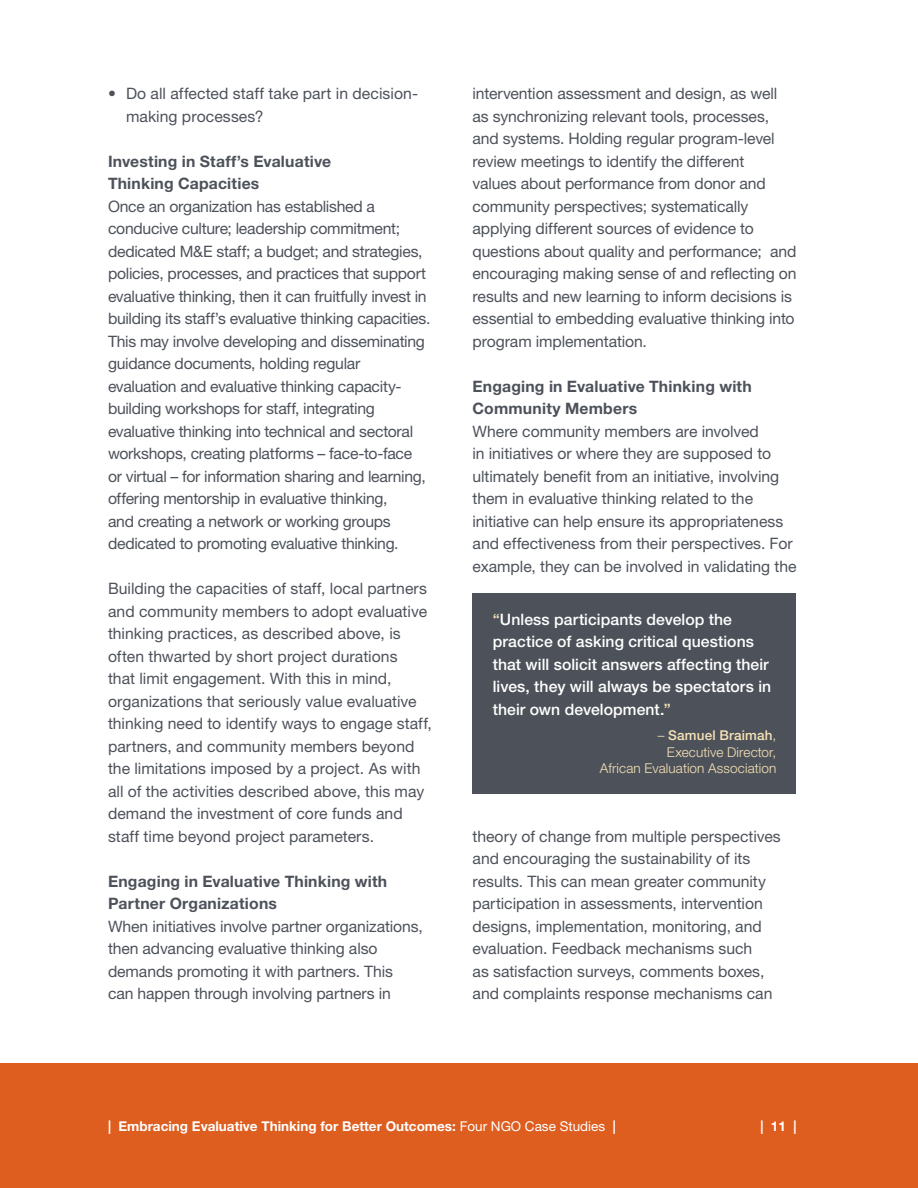
<style>
.page{position:relative;width:918px;height:1188px;background:#fff}
.page>*{position:absolute;margin:0;border:0;box-sizing:border-box;transform-origin:0 0}
.t1{font:15.75px/22.5px "Helvetica Neue LT Std";letter-spacing:-.005em;color:#4d525a}
.t2{font:500 15.75px/22.5px "Helvetica Neue LT Std";letter-spacing:.005em;color:#fff}
.t3{font:700 15.75px/22.5px "Helvetica Neue LT Std";letter-spacing:.015em;color:#4d525a}
.t4{font:700 13.5px "Helvetica Neue LT Std";color:#fff}
.t5{font:300 13.5px/16.5px "Helvetica Neue LT Std";letter-spacing:.01em;color:#f7e3b6;text-align:right}
.s1{color:#f7e3b6}
.s2{font-weight:500}
.s3{font-weight:400}
</style>
<div class="page">
<div style="left:0;top:1064px;width:918px;height:124px;background:#de5e20"></div>
<div style="left:472px;top:593px;width:324px;height:201px;background:#4d525a"></div>
<p class="t1" style="left:126px;top:82px;width:294px;text-indent:-18px">• Do all affected staff take part in decision&shy;making processes?</p>
<p class="t3" style="left:108px;top:149px;width:225px">Investing in Staff’s Evaluative<br>Thinking Capacities</p>
<p class="t1" style="left:108px;top:194px;width:324px">Once an organization has established a conducive culture; leadership commitment; dedicated M&amp;E staff; a budget; and strategies, policies, processes, and practices that support evaluative thinking, then it can fruitfully invest in building its staff’s evaluative thinking capacities.<br>This may involve developing and disseminating guidance documents, holding regular evaluation and evaluative thinking capacity&shy;building workshops for staff, integrating evaluative thinking into technical and sectoral workshops, creating platforms – face-to-face<br>or virtual – for information sharing and learning, offering mentorship in evaluative thinking,<br>and creating a network or working groups dedicated to promoting evaluative thinking.</p>
<p class="t1" style="left:108px;top:577px;width:325px">Building the capacities of staff, local partners and community members to adopt evaluative thinking practices, as described above, is often thwarted by short project durations<br>that limit engagement. With this in mind, organizations that seriously value evaluative thinking need to identify ways to engage staff, partners, and community members beyond the limitations imposed by a project. As with all of the activities described above, this may demand the investment of core funds and staff time beyond project parameters.</p>
<p class="t3" style="left:108px;top:869px;width:281px">Engaging in Evaluative Thinking with<br>Partner Organizations</p>
<p class="t1" style="left:108px;top:915px;width:316px">When initiatives involve partner organizations, then advancing evaluative thinking also demands promoting it with partners. This<br>can happen through involving partners in</p>
<p class="t1" style="left:473px;top:82px;width:325px">intervention assessment and design, as well as synchronizing relevant tools, processes, and systems. Holding regular program-level review meetings to identify the different<br>values about performance from donor and community perspectives; systematically applying different sources of evidence to questions about quality and performance; and encouraging making sense of and reflecting on results and new learning to inform decisions is essential to embedding evaluative thinking into program implementation.</p>
<p class="t3" style="left:473px;top:375px;width:281px">Engaging in Evaluative Thinking with<br>Community Members</p>
<p class="t1" style="left:473px;top:420px;width:326px">Where community members are involved<br>in initiatives or where they are supposed to ultimately benefit from an initiative, involving them in evaluative thinking related to the initiative can help ensure its appropriateness and effectiveness from their perspectives. For example, they can be involved in validating the</p>
<p class="t2" style="left:493px;top:608px;width:280px"><span class="s1">“</span>Unless participants develop the practice of asking critical questions that will solicit answers affecting their lives, they will always be spectators in their own development.<span class="s1">”</span></p>
<p class="t5" style="left:600px;top:727px;width:178px">– <span class="s2">Samuel Braimah</span>,<br>Executive Director,<br>African Evaluation Association</p>
<p class="t1" style="left:473px;top:825px;width:310px">theory of change from multiple perspectives and encouraging the sustainability of its results. This can mean greater community participation in assessments, intervention designs, implementation, monitoring, and evaluation. Feedback mechanisms such<br>as satisfaction surveys, comments boxes, and complaints response mechanisms can</p>
<p class="t4" style="left:108px;top:1117px;width:509px">| Embracing Evaluative Thinking for Better Outcomes: <span class="s3">Four NGO Case Studies</span> |</p>
<p class="t4" style="left:760px;top:1117px;width:38px">| 11 |</p>
</div>
